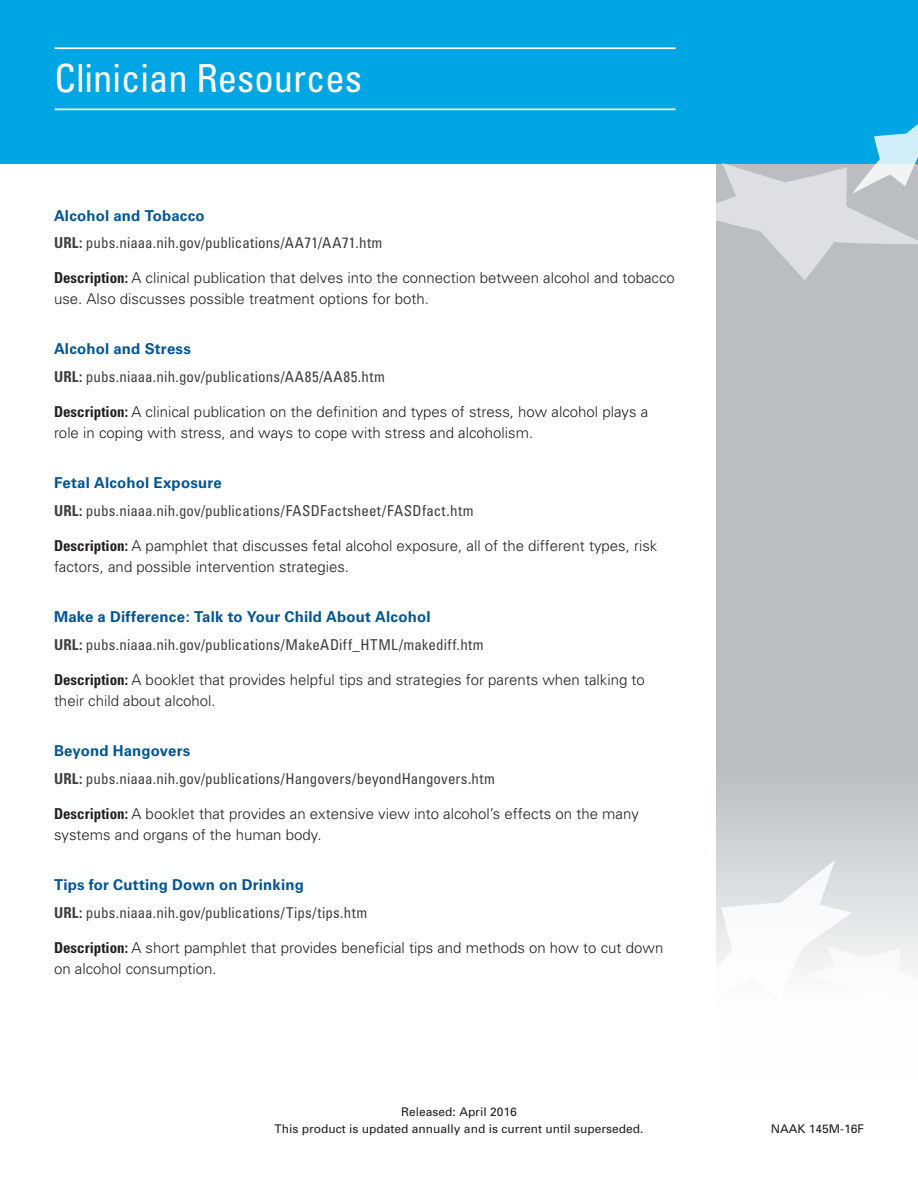
<style>
.page{position:relative;width:918px;height:1188px;background:#fff}
.page>*{position:absolute;margin:0;border:0;box-sizing:border-box;transform-origin:0 0}
.t1{font:condensed 38.7px "Univers";color:#fff}
.body_copy{font:300 15px/21px "Univers";color:#231f20}
.Hyperlink{font:condensed 15px "Univers";letter-spacing:.01em;color:#3e3e3f}
.t2{font:700 15px "Univers";letter-spacing:.01em;color:#005595}
.Heading{font:12px "Univers";color:#231f20}
.s1{font-weight:700}
.s2{font-weight:700;font-stretch:condensed}
</style>
<div class="page">
<svg style="left:716px;top:280px;width:202px;height:580px;background:#bdbec1"></svg>
<div style="left:0;top:0;width:918px;height:164px;background:#00a5e3"></div>
<hr style="left:55px;top:47px;width:621px;height:2px;background:#fff">
<hr style="left:55px;top:109px;width:621px;height:1px;background:#fff">
<svg style="left:716px;top:860px;width:202px;height:111px"></svg>
<svg style="left:716px;top:124px;width:202px;height:156px"></svg>
<h1 class="t1" style="left:55px;top:54px;width:309px">Clinician Resources</h1>
<h4 class="t2" style="left:54px;top:206px;width:152px">Alcohol and Tobacco</h4>
<p class="Hyperlink" style="left:54px;top:233px;width:330px"><span class="s1">URL:</span> pubs.niaaa.nih.gov/publications/AA71/AA71.htm</p>
<p class="body_copy" style="left:54px;top:267px;width:622px"><span class="s2">Description:</span> A clinical publication that delves into the connection between alcohol and tobacco use. Also discusses possible treatment options for both.</p>
<h4 class="t2" style="left:54px;top:340px;width:138px">Alcohol and Stress</h4>
<p class="Hyperlink" style="left:54px;top:367px;width:333px"><span class="s1">URL:</span> pubs.niaaa.nih.gov/publications/AA85/AA85.htm</p>
<p class="body_copy" style="left:54px;top:400px;width:596px"><span class="s2">Description:</span> A clinical publication on the definition and types of stress, how alcohol plays a role in coping with stress, and ways to cope with stress and alcoholism.</p>
<h4 class="t2" style="left:54px;top:474px;width:169px">Fetal Alcohol Exposure</h4>
<p class="Hyperlink" style="left:54px;top:501px;width:421px"><span class="s1">URL:</span> pubs.niaaa.nih.gov/publications/FASDFactsheet/FASDfact.htm</p>
<p class="body_copy" style="left:54px;top:534px;width:605px"><span class="s2">Description:</span> A pamphlet that discusses fetal alcohol exposure, all of the different types, risk factors, and possible intervention strategies.</p>
<h4 class="t2" style="left:54px;top:608px;width:378px">Make a Difference: Talk to Your Child About Alcohol</h4>
<p class="Hyperlink" style="left:54px;top:635px;width:431px"><span class="s1">URL:</span> pubs.niaaa.nih.gov/publications/MakeADiff_HTML/makediff.htm</p>
<p class="body_copy" style="left:54px;top:668px;width:592px"><span class="s2">Description:</span> A booklet that provides helpful tips and strategies for parents when talking to their child about alcohol.</p>
<h4 class="t2" style="left:54px;top:742px;width:138px">Beyond Hangovers</h4>
<p class="Hyperlink" style="left:54px;top:769px;width:443px"><span class="s1">URL:</span> pubs.niaaa.nih.gov/publications/Hangovers/beyondHangovers.htm</p>
<p class="body_copy" style="left:54px;top:802px;width:586px"><span class="s2">Description:</span> A booklet that provides an extensive view into alcohol’s effects on the many systems and organs of the human body.</p>
<h4 class="t2" style="left:54px;top:876px;width:251px">Tips for Cutting Down on Drinking</h4>
<p class="Hyperlink" style="left:54px;top:903px;width:315px"><span class="s1">URL:</span> pubs.niaaa.nih.gov/publications/Tips/tips.htm</p>
<p class="body_copy" style="left:54px;top:936px;width:611px"><span class="s2">Description:</span> A short pamphlet that provides beneficial tips and methods on how to cut down on alcohol consumption.</p>
<p class="Heading" style="left:401px;top:1104px;width:117px">Released: April 2016</p>
<p class="Heading" style="left:275px;top:1122px;width:370px">This product is updated annually and is current until superseded.</p>
<p class="Heading" style="left:771px;top:1122px;width:95px">NAAK 145M-16F</p>
</div>
